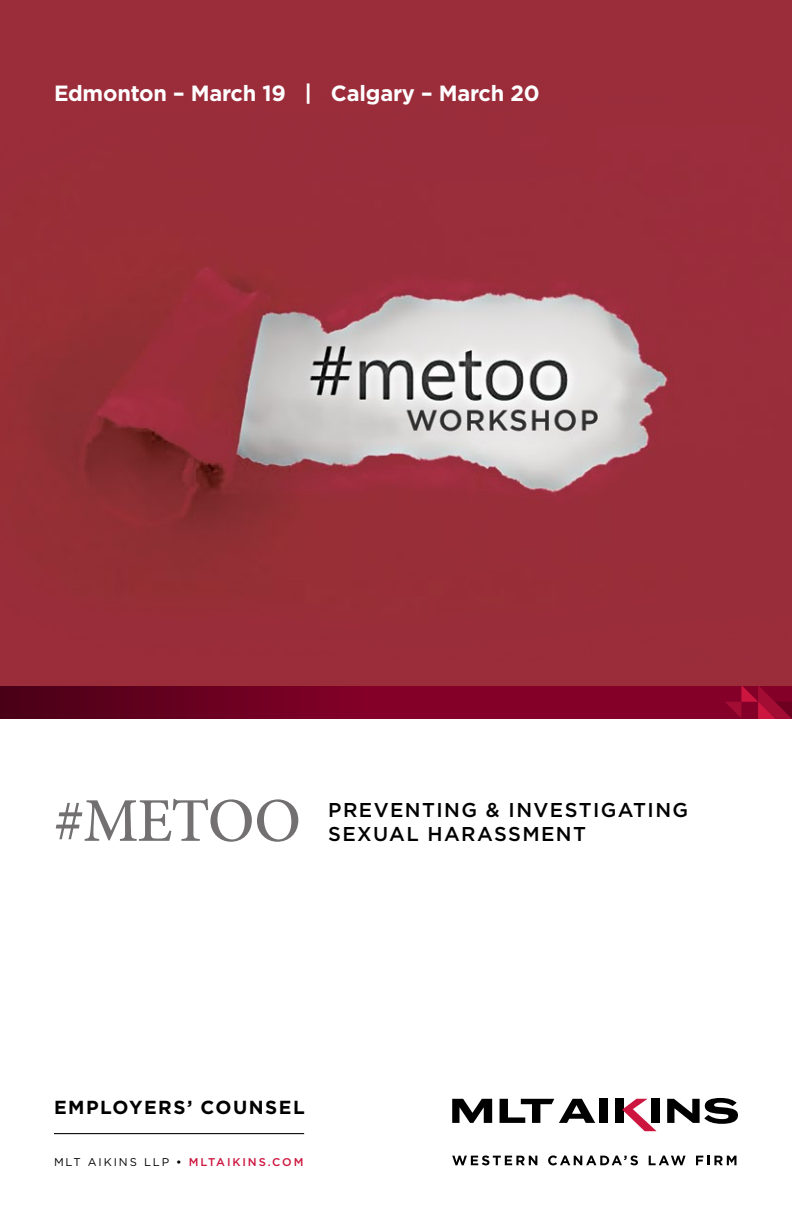
<style>
.page{position:relative;width:792px;height:1224px;background:#fff}
.page>*{position:absolute;margin:0;border:0;box-sizing:border-box;transform-origin:0 0}
.t1{font:500 62.2px "Minion Pro";letter-spacing:-.025em;color:#737071}
.t2{font:700 22px "Gotham HTF";letter-spacing:-.01em;color:#fff}
.t3{font:500 20px/24px "Gotham";letter-spacing:.07em;color:#000}
.t4{font:700 18.8px "Gotham HTF";letter-spacing:.08em;color:#000}
.t5{font:500 11.2px "Gotham HTF";letter-spacing:.17em;color:#cd163f}
.s1{font-weight:400;color:#000}
.s2{color:#000}
</style>
<div class="page">
<div style="left:0;top:685px;width:792px;height:34px;background:#840029"></div>
<svg style="left:725px;top:685px;width:67px;height:34px"></svg>
<div style="left:0;top:685px;width:477px;height:34px;background:linear-gradient(to right,#4c0017,#8e002c)"></div>
<div style="left:0;top:0;width:792px;height:685px;background:#9b2d3b"></div>
<img style="left:28px;top:268px;width:640px;height:312px">
<div style="left:615px;top:1099px;width:8px;height:24px;background:#000"></div>
<svg style="left:452px;top:1099px;width:40px;height:24px"></svg>
<svg style="left:500px;top:1099px;width:95px;height:24px"></svg>
<div style="left:599px;top:1099px;width:8px;height:24px;background:#000"></div>
<div style="left:652px;top:1099px;width:8px;height:24px;background:#000"></div>
<svg style="left:667px;top:1098px;width:71px;height:26px"></svg>
<svg style="left:622px;top:1099px;width:35px;height:32px"></svg>
<svg style="left:452px;top:1156px;width:85px;height:9px"></svg>
<svg style="left:548px;top:1155px;width:90px;height:10px"></svg>
<svg style="left:649px;top:1156px;width:37px;height:9px"></svg>
<svg style="left:696px;top:1156px;width:40px;height:9px"></svg>
<hr style="left:54px;top:1133px;width:250px;height:1px;background:#000">
<p class="t2" style="left:54px;top:81px;width:487px">Edmonton – March 19 | Calgary – March 20</p>
<h1 class="t1" style="left:54px;top:779px;width:248px">#METOO</h1>
<p class="t3" style="left:328px;top:797px;width:361px">PREVENTING &amp; INVESTIGATING<br>SEXUAL HARASSMENT</p>
<p class="t4" style="left:54px;top:1097px;width:252px">EMPLOYERS’ COUNSEL</p>
<p class="t5" style="left:54px;top:1156px;width:251px"><span class="s1">MLT AIKINS LLP</span> <span class="s2">•</span> MLTAIKINS.COM</p>
</div>
